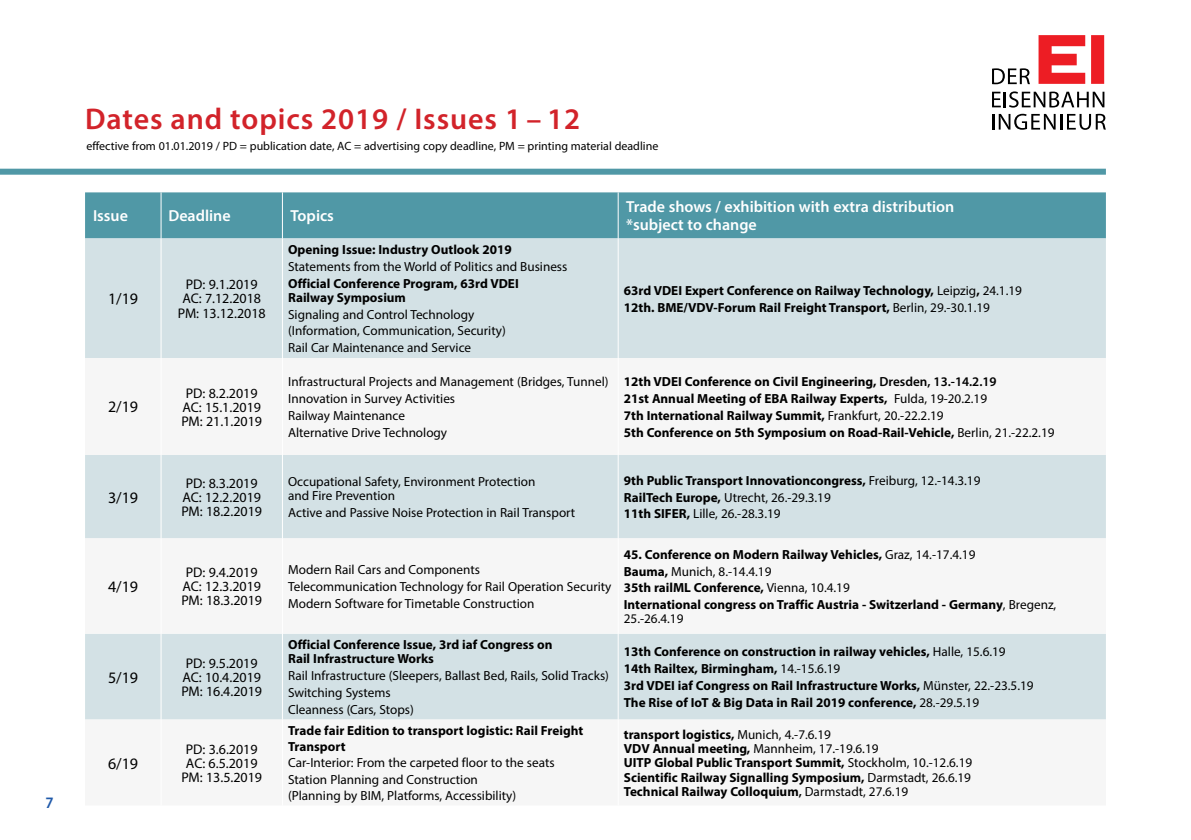
<style>
.page{position:relative;width:1191px;height:840px;background:#fff}
.page>*{position:absolute;margin:0;border:0;box-sizing:border-box;transform-origin:0 0}
.t1{font:600 30px "Myriad Pro";letter-spacing:.03em;color:#d2232a}
.t2{font:600 16px/18px "Myriad Pro";color:#fff}
.t3{font:16px "Myriad Pro";color:#000}
.t4{font:600 16px "Myriad Pro";color:#1f59a9;scale:.95 1}
.t5{font:14px/14px "Myriad Pro";color:#000;text-align:center}
.t6{font:700 13.2px/16.8px "Myriad Pro";color:#000}
.t7{font:13.2px/16.8px "Myriad Pro";color:#000}
.t8{font:12px "Myriad Pro";color:#000}
.s1{font-weight:400}
.s2{font-weight:600}
</style>
<div class="page">
<div style="left:0;top:168px;width:1106px;height:6px;background:#5098a6"></div>
<svg style="left:992px;top:68px;width:38px;height:16px"></svg>
<svg style="left:992px;top:91px;width:112px;height:16px"></svg>
<svg style="left:992px;top:114px;width:114px;height:16px"></svg>
<svg style="left:1038px;top:35px;width:66px;height:49px"></svg>
<div style="left:85px;top:192px;width:1021px;height:46px;background:#5098a6"></div>
<div style="left:85px;top:238px;width:1021px;height:120px;background:#d3e1e5"></div>
<svg style="left:85px;top:455px;width:1021px;height:265px;fill:#d3e1e5"></svg>
<hr style="left:161px;top:192px;width:1px;height:46px;background:#fff">
<hr style="left:282px;top:192px;width:1px;height:46px;background:#fff">
<hr style="left:617px;top:192px;width:1px;height:46px;background:#fff">
<hr style="left:161px;top:238px;width:1px;height:120px;background:#fff">
<hr style="left:282px;top:238px;width:1px;height:120px;background:#fff">
<hr style="left:617px;top:238px;width:1px;height:120px;background:#fff">
<hr style="left:161px;top:454px;width:1px;height:84px;background:#fff">
<hr style="left:282px;top:454px;width:1px;height:84px;background:#fff">
<hr style="left:617px;top:454px;width:1px;height:84px;background:#fff">
<hr style="left:161px;top:538px;width:1px;height:95px;background:#fff">
<hr style="left:282px;top:538px;width:1px;height:95px;background:#fff">
<hr style="left:617px;top:538px;width:1px;height:95px;background:#fff">
<hr style="left:161px;top:633px;width:1px;height:86px;background:#fff">
<hr style="left:282px;top:633px;width:1px;height:86px;background:#fff">
<hr style="left:617px;top:633px;width:1px;height:86px;background:#fff">
<hr style="left:161px;top:719px;width:1px;height:86px;background:#fff">
<hr style="left:282px;top:719px;width:1px;height:86px;background:#fff">
<hr style="left:617px;top:719px;width:1px;height:86px;background:#fff">
<p class="t4" style="left:45px;top:792px;width:10px">7</p>
<h1 class="t1" style="left:85px;top:100px;width:497px">Dates and topics 2019 / Issues 1 – 12</h1>
<p class="t8" style="left:86px;top:138px;width:573px">effective from 01.01.2019 / PD = publication date, AC = advertising copy deadline, PM = printing material deadline</p>
<p class="t2" style="left:93px;top:206px;width:36px">Issue</p>
<p class="t2" style="left:168px;top:206px;width:64px">Deadline</p>
<p class="t2" style="left:290px;top:206px;width:45px">Topics</p>
<p class="t2" style="left:626px;top:197px;width:330px">Trade shows / exhibition with extra distribution *subject to change</p>
<p class="t3" style="left:108px;top:289px;width:32px">1/19</p>
<p class="t3" style="left:108px;top:397px;width:32px">2/19</p>
<p class="t3" style="left:108px;top:487px;width:32px">3/19</p>
<p class="t3" style="left:108px;top:576px;width:32px">4/19</p>
<p class="t3" style="left:108px;top:667px;width:32px">5/19</p>
<p class="t3" style="left:108px;top:752px;width:32px">6/19</p>
<p class="t5" style="left:178px;top:277px;width:89px">PD: 9.1.2019<br>AC: 7.12.2018<br>PM: 13.12.2018</p>
<p class="t6" style="left:288px;top:240px;width:225px">Opening Issue: Industry Outlook 2019</p>
<p class="t7" style="left:288px;top:258px;width:281px">Statements from the World of Politics and Business</p>
<p class="t6" style="left:288px;top:276px;width:218px;line-height:14px">Official Conference Program, 63rd VDEI<br>Railway Symposium</p>
<p class="t7" style="left:288px;top:305px;width:219px">Signaling and Control Technology (Information, Communication, Security)<br>Rail Car Maintenance and Service</p>
<p class="t6" style="left:624px;top:281px;width:400px;text-indent:61px">Expert Conference on Railway Technology, <span class="s1">Leipzig</span>, <span class="s1">24.1.19<br></span>12th. BME/VDV-Forum Rail Freight Transport, <span class="s1">Berlin, 29.-30.1.19</span></p>
<p class="t6" style="left:624px;top:281px;width:46px">63rd VDEI</p>
<p class="t6" style="left:624px;top:372px;width:432px;text-indent:61px">Conference on Civil Engineering, <span class="s2">Dresden, 13.-14.2.19<br></span>21st Annual Meeting of EBA Railway Experts, <span class="s1">Fulda, 19-20.2.19<br></span>7th International Railway Summit, <span class="s1">Frankfurt, 20.-22.2.19<br></span>5th Conference on 5th Symposium on Road-Rail-Vehicle, <span class="s1">Berlin, 21.-22.2.19</span></p>
<p class="t5" style="left:181px;top:385px;width:82px">PD: 8.2.2019<br>AC: 15.1.2019<br>PM: 21.1.2019</p>
<p class="t7" style="left:288px;top:373px;width:322px">Infrastructural Projects and Management (Bridges, Tunnel)<br>Innovation in Survey Activities<br>Railway Maintenance<br>Alternative Drive Technology</p>
<p class="t6" style="left:624px;top:372px;width:46px">12th VDEI</p>
<p class="t5" style="left:181px;top:475px;width:82px">PD: 8.3.2019<br>AC: 12.2.2019<br>PM: 18.2.2019</p>
<p class="t7" style="left:288px;top:474px;width:249px;line-height:14px">Occupational Safety, Environment Protection and Fire Prevention</p>
<p class="t7" style="left:288px;top:503px;width:289px">Active and Passive Noise Protection in Rail Transport</p>
<p class="t5" style="left:181px;top:565px;width:82px">PD: 9.4.2019<br>AC: 12.3.2019<br>PM: 18.3.2019</p>
<p class="t7" style="left:288px;top:560px;width:325px">Modern Rail Cars and Components<br>Telecommunication Technology for Rail Operation Security<br>Modern Software for Timetable Construction</p>
<p class="t5" style="left:181px;top:655px;width:82px">PD: 9.5.2019<br>AC: 10.4.2019<br>PM: 16.4.2019</p>
<p class="t5" style="left:181px;top:741px;width:82px">PD: 3.6.2019<br>AC: 6.5.2019<br>PM: 13.5.2019</p>
<p class="t6" style="left:288px;top:637px;width:266px;line-height:14px">Official Conference Issue, 3rd iaf Congress on<br>Rail Infrastructure Works</p>
<p class="t7" style="left:288px;top:666px;width:322px">Rail Infrastructure (Sleepers, Ballast Bed, Rails, Solid Tracks)<br>Switching Systems<br>Cleanness (Cars, Stops)</p>
<p class="t6" style="left:288px;top:722px;width:297px;line-height:16px">Trade fair Edition to transport logistic: Rail Freight<br>Transport</p>
<p class="t7" style="left:288px;top:754px;width:268px;line-height:16px">Car-Interior: From the carpeted floor to the seats<br>Station Planning and Construction<br>(Planning by BIM, Platforms, Accessibility)</p>
<p class="t6" style="left:624px;top:471px;width:358px">9th Public Transport Innovationcongress, <span class="s1">Freiburg, 12.-14.3.19<br></span>RailTech Europe, <span class="s1">Utrecht, 26.-29.3.19<br></span>11th SI FER, <span class="s1">Lille, 26.-28.3.19</span></p>
<p class="t6" style="left:624px;top:545px;width:434px">45. Conference on Modern Railway Vehicles, <span class="s1">Graz, 14.-17.4.19<br></span>Bauma, <span class="s1">Munich, 8.-14.4.19<br></span>35th railML Conference, <span class="s1">Vienna, 10.4.19<br></span>International congress on Traffic Austria - Switzerland - Germany<span class="s1">, Bregenz,</span></p>
<p class="t7" style="left:624px;top:610px;width:61px">25.-26.4.19</p>
<p class="t6" style="left:624px;top:642px;width:383px">13th Conference on construction in railway vehicles, <span class="s1">Halle, 15.6.19<br></span>14th Railtex, Birmingham, <span class="s1">14.-15.6.19<br></span>3rd VDEI</p>
<p class="t6" style="left:624px;top:676px;width:411px;text-indent:54px">iaf Congress on Rail Infrastructure Works, <span class="s1">Münster, 22.-23.5.19<br></span>The Rise of IoT &amp; Big Data in Rail 2019 conference, <span class="s1">28.-29.5.19</span></p>
<p class="t6" style="left:624px;top:727px;width:350px;line-height:14px">transport logistics, <span class="s1">Munich, 4.-7.6.19<br></span>VDV Annual meeting, <span class="s1">Mannheim, 17.-19.6.19<br></span>UITP Global Public Transport Summit, <span class="s1">Stockholm, 10.-12.6.19<br></span>Scientific Railway Signalling Symposium, <span class="s1">Darmstadt, 26.6.19<br></span>Technical Railway Colloquium<span class="s2">,</span> <span class="s1">Darmstadt, 27.6.19</span></p>
</div>
